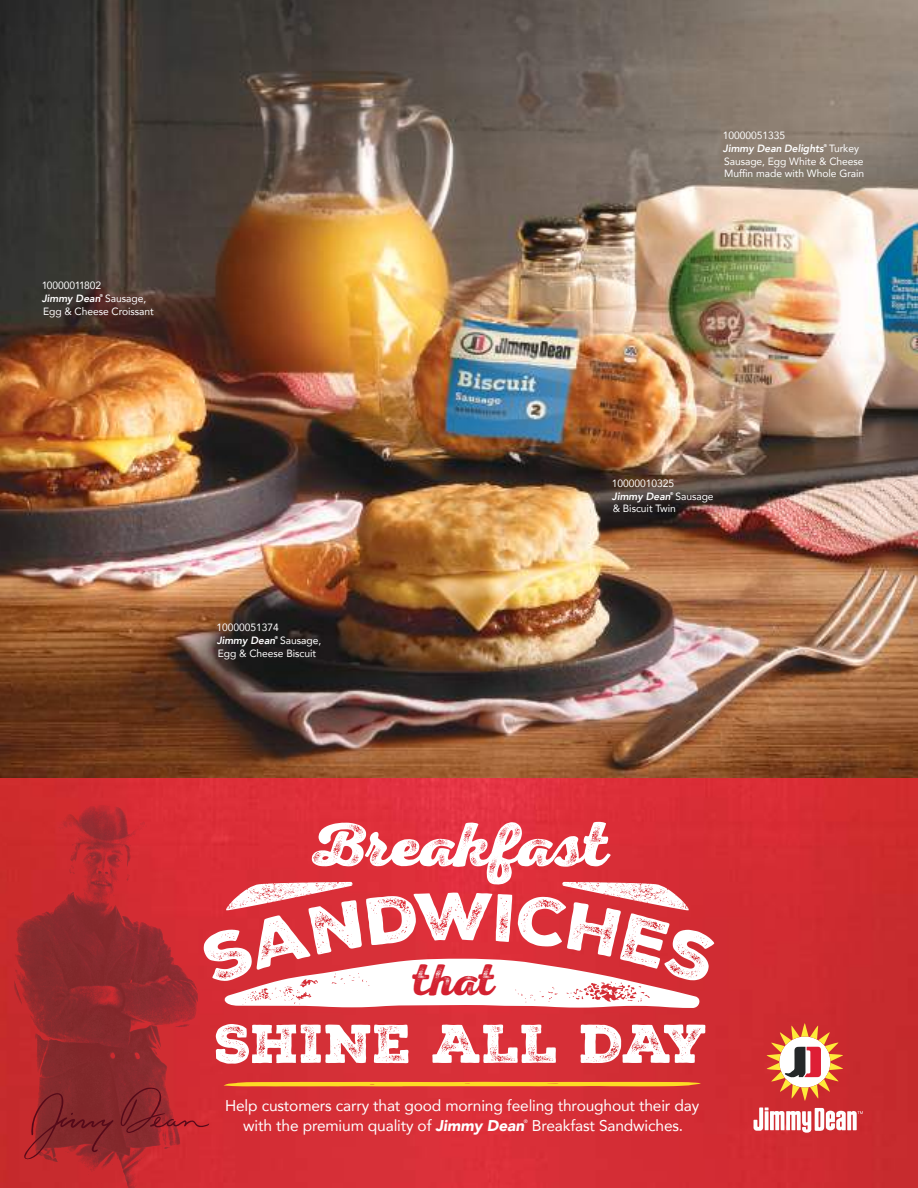
<style>
.page{position:relative;width:918px;height:1188px;background:#fff}
.page>*{position:absolute;margin:0;border:0;box-sizing:border-box;transform-origin:0 0}
.t1{font:62.55px "Nexa Rust Script H 02";color:#fff}
.t2{font:52.8px "Nexa Rust Slab Black 02";letter-spacing:-.005em;color:#fff}
.t3{font:44.55px "Nexa Rust Script B 02";color:#d32130}
.t4{font:15.6px/20px "Avenir";letter-spacing:-.01em;color:#fff}
.t5{font:10.5px/12.8px "Avenir";letter-spacing:-.005em;color:#fff}
.t6{font:italic 800 10.5px "Avenir";letter-spacing:-.005em;color:#fff}
.t7{font:4.95px "Avenir";color:#fff}
.t8{font:800 4.2px "Avenir";color:#fff}
.s1{font-weight:800;font-style:italic}
.s2{font-weight:900;font-style:italic}
</style>
<div class="page">
<img style="left:0;top:778px;width:918px;height:410px">
<img style="left:0;top:0;width:918px;height:778px">
<svg style="left:224px;top:1082px;width:477px;height:4px;background:#fbd525"></svg>
<svg style="left:204px;top:882px;width:510px;height:126px"></svg>
<svg style="left:754px;top:1108px;width:109px;height:25px"></svg>
<svg style="left:767px;top:1023px;width:76px;height:78px"></svg>
<svg style="left:24px;top:1093px;width:89px;height:66px;background:#8e262a"></svg>
<svg style="left:120px;top:1088px;width:89px;height:45px;background:#a6272e"></svg>
<div style="left:615px;top:482px;width:116px;height:49px;background:#241f1f;opacity:.75"></div>
<p class="t5" style="left:42px;top:279px;width:106px">10000011802<br><span class="s1">Jimmy Dean</span> Sausage,</p>
<p class="t8" style="left:100px;top:293px;width:5px">®</p>
<p class="t5" style="left:43px;top:304px;width:112px">Egg &amp; Cheese Croissant</p>
<p class="t5" style="left:217px;top:621px;width:106px">10000051374<br><span class="s1">Jimmy Dean</span> Sausage,</p>
<p class="t8" style="left:275px;top:635px;width:5px">®</p>
<p class="t5" style="left:218px;top:646px;width:100px">Egg &amp; Cheese Biscuit</p>
<p class="t5" style="left:723px;top:129px;width:64px">10000051335</p>
<p class="t6" style="left:723px;top:142px;width:102px">Jimmy Dean Delights</p>
<p class="t8" style="left:824px;top:143px;width:5px">®</p>
<p class="t5" style="left:724px;top:141px;width:142px;text-indent:105px">Turkey<br>Sausage, Egg White &amp; Cheese<br>Muffin made with Whole Grain</p>
<p class="t5" style="left:612px;top:476px;width:103px">10000010325<br><span class="s1">Jimmy Dean</span> Sausage</p>
<p class="t8" style="left:670px;top:490px;width:5px">®</p>
<p class="t5" style="left:613px;top:502px;width:65px">&amp; Biscuit Twin</p>
<h1 class="t1" style="left:306px;top:808px;width:302px">Breakfast</h1>
<h3 class="t3" style="left:413px;top:954px;width:82px">that</h3>
<h2 class="t2" style="left:215px;top:1008px;width:495px">SHINE ALL DAY</h2>
<h3 class="t4" style="left:243px;top:1095px;width:457px;text-indent:-18px">Help customers carry that good morning feeling throughout their day with the premium quality of <span class="s2">Jimmy Dean</span></h3>
<p class="t7" style="left:524px;top:1118px;width:6px">®</p>
<h3 class="t4" style="left:532px;top:1115px;width:153px">Breakfast Sandwiches.</h3>
</div>
